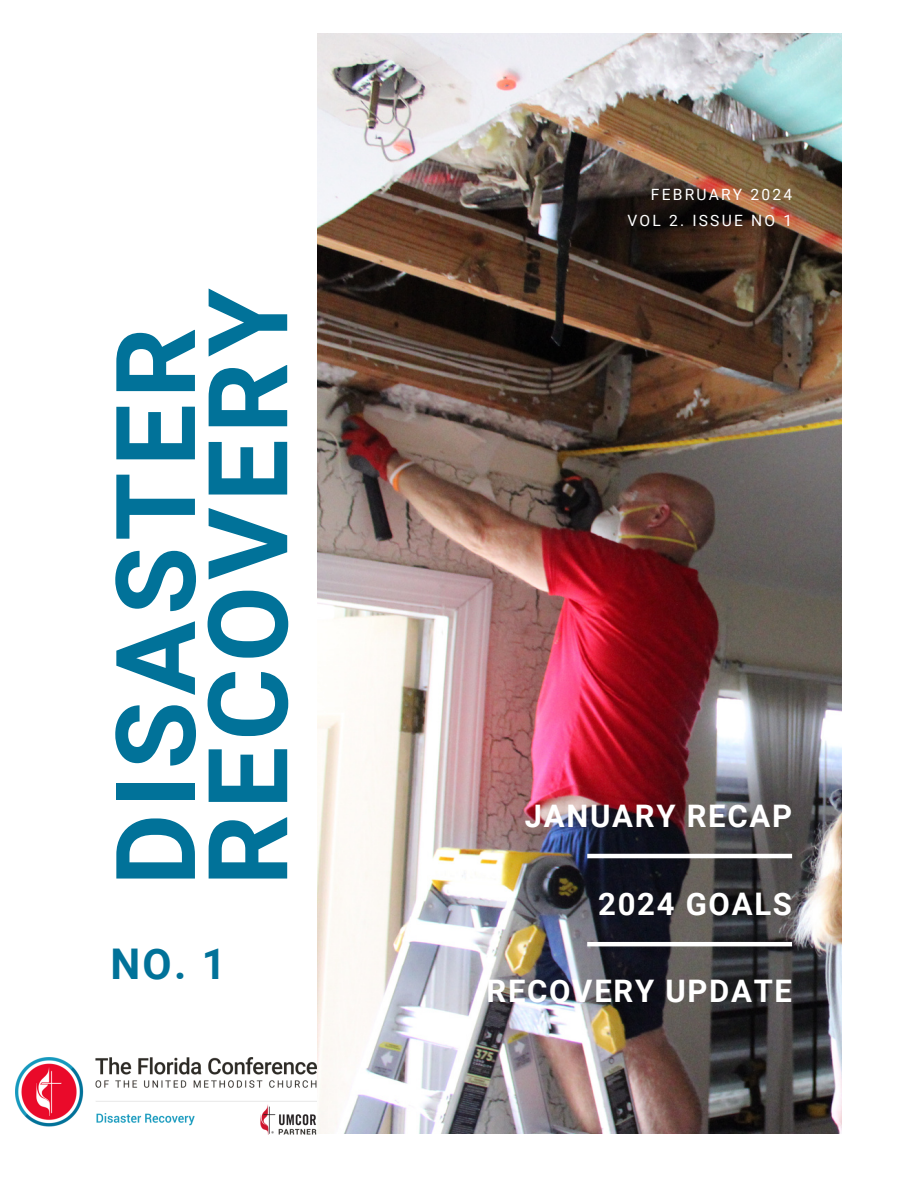
<style>
.page{position:relative;width:918px;height:1188px;background:#fff}
.page>*{position:absolute;margin:0;border:0;box-sizing:border-box;transform-origin:0 0}
.t1{font:700 110.55px/92.2px "Roboto";letter-spacing:.055em;color:#017299}
.t2{font:700 42.3px "Roboto";color:#017299}
.t3{font:700 31.05px "Roboto";letter-spacing:.055em;color:#fff}
.t4{font:15.6px "Roboto";letter-spacing:.14em;color:#fff}
</style>
<div class="page">
<img style="left:318px;top:33px;width:523px;height:1101px">
<hr style="left:587px;top:854px;width:205px;height:4px;background:#fff">
<hr style="left:587px;top:942px;width:205px;height:4px;background:#fff">
<img style="left:15px;top:1058px;width:302px;height:76px">
<h2 class="t1" style="left:111px;top:886px;width:599px;rotate:-90deg">DISASTER<br>RECOVERY</h2>
<p class="t2" style="left:110px;top:940px;width:117px">NO. 1</p>
<h3 class="t4" style="left:651px;top:186px;width:143px">FEBRUARY 2024</h3>
<h3 class="t4" style="left:628px;top:212px;width:166px">VOL 2. ISSUE NO 1</h3>
<p class="t3" style="left:525px;top:798px;width:269px">JANUARY RECAP</p>
<p class="t3" style="left:598px;top:886px;width:195px">2024 GOALS</p>
<h3 class="t3" style="left:486px;top:973px;width:307px">RECOVERY UPDATE</h3>
</div>
